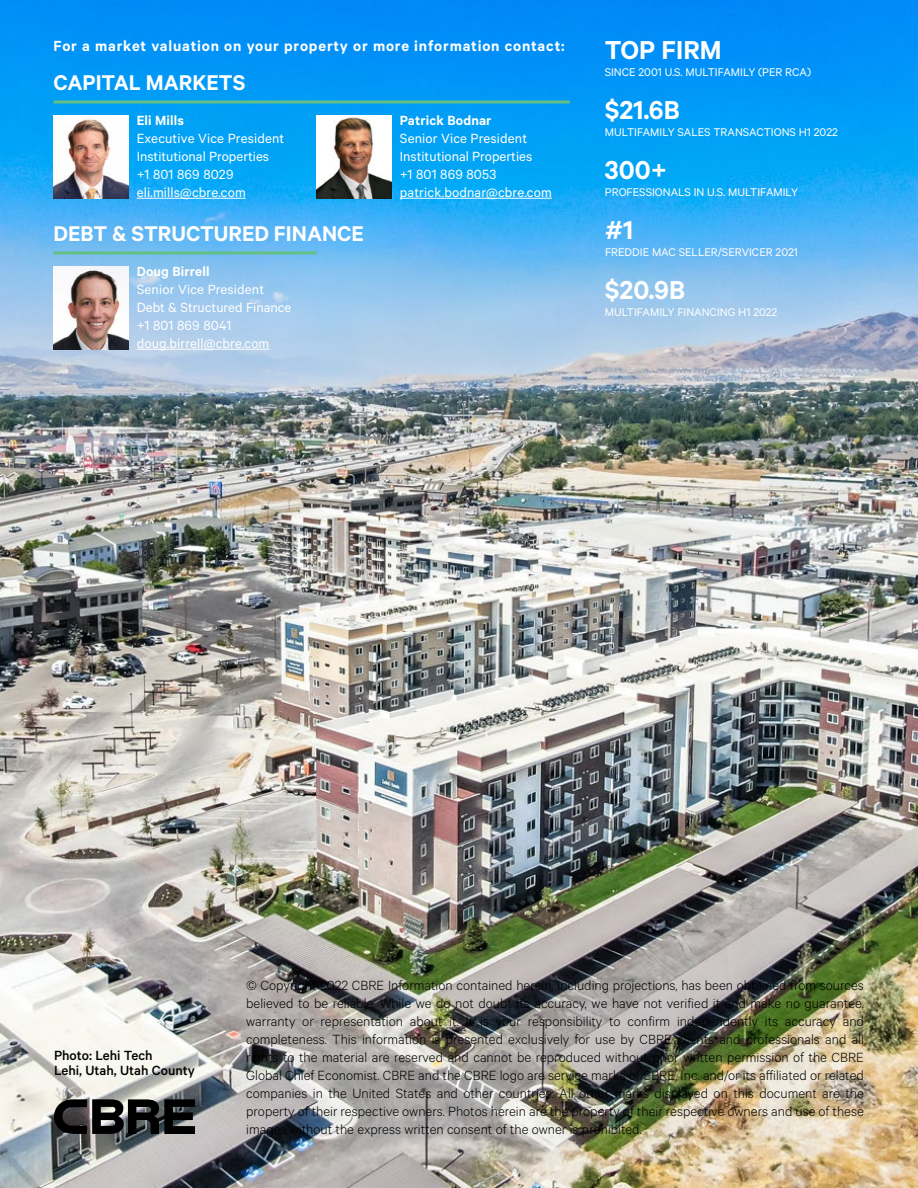
<style>
.page{position:relative;width:918px;height:1188px;background:#fff}
.page>*{position:absolute;margin:0;border:0;box-sizing:border-box;transform-origin:0 0}
.t1{font:600 29.25px "Calibre";color:#fff}
.t2{font:600 24px "Calibre";color:#fff}
.t3{font:600 16.5px "Calibre";letter-spacing:.05em;color:#fff}
.t4{font:300 15px/18px "Calibre";color:#000;text-align:justify}
.t5{font:15px/18px "Calibre";letter-spacing:.01em;color:#fff}
.t6{font:500 15px/15px "Calibre";color:#000}
.t7{font:600 15px "Calibre";letter-spacing:.01em;color:#fff}
.t8{font:12.6px "Calibre";color:#fff}
</style>
<div class="page">
<img style="left:0;top:0;width:918px;height:1188px">
<img style="left:317px;top:115px;width:75px;height:84px">
<hr style="left:400px;top:198px;width:152px;height:1px;background:#fff">
<img style="left:54px;top:115px;width:75px;height:84px">
<hr style="left:137px;top:198px;width:109px;height:1px;background:#fff">
<svg style="left:54px;top:100px;width:516px;height:4px;background:#49b6a0"></svg>
<img style="left:54px;top:266px;width:75px;height:84px">
<hr style="left:137px;top:349px;width:132px;height:1px;background:#fff">
<hr style="left:54px;top:251px;width:262px;height:3px;background:#62c084">
<svg style="left:54px;top:1099px;width:141px;height:35px;background:#2f3030"></svg>
<p class="t3" style="left:54px;top:36px;width:513px">For a market valuation on your property or more information contact:</p>
<h2 class="t2" style="left:54px;top:69px;width:193px">CAPITAL MARKETS</h2>
<p class="t7" style="left:137px;top:112px;width:49px">Eli Mills</p>
<p class="t5" style="left:137px;top:129px;width:149px">Executive Vice President<br>Institutional Properties +1 801 869 8029 eli.mills@cbre.com</p>
<h2 class="t2" style="left:54px;top:220px;width:312px">DEBT &amp; STRUCTURED FINANCE</h2>
<p class="t7" style="left:137px;top:263px;width:74px">Doug Birrell</p>
<p class="t5" style="left:137px;top:280px;width:156px">Senior Vice President<br>Debt &amp; Structured Finance +1 801 869 8041 doug.birrell@cbre.com</p>
<p class="t7" style="left:400px;top:112px;width:93px">Patrick Bodnar</p>
<p class="t5" style="left:400px;top:129px;width:153px">Senior Vice President<br>Institutional Properties<br>+1 801 869 8053 patrick.bodnar@cbre.com</p>
<h1 class="t1" style="left:605px;top:33px;width:118px">TOP FIRM</h1>
<p class="t8" style="left:605px;top:65px;width:208px">SINCE 2001 U.S. MULTIFAMILY (PER RCA)</p>
<h1 class="t1" style="left:605px;top:93px;width:77px">$21.6B</h1>
<p class="t8" style="left:605px;top:125px;width:235px">MULTIFAMILY SALES TRANSACTIONS H1 2022</p>
<h1 class="t1" style="left:605px;top:152px;width:64px">300+</h1>
<p class="t8" style="left:605px;top:185px;width:195px">PROFESSIONALS IN U.S. MULTIFAMILY</p>
<h1 class="t1" style="left:605px;top:212px;width:30px">#1</h1>
<p class="t8" style="left:605px;top:245px;width:194px">FREDDIE MAC SELLER/SERVICER 2021</p>
<h1 class="t1" style="left:605px;top:272px;width:82px">$20.9B</h1>
<p class="t8" style="left:605px;top:305px;width:174px">MULTIFAMILY FINANCING H1 2022</p>
<p class="t6" style="left:54px;top:1047px;width:142px">Photo: Lehi Tech<br>Lehi, Utah, Utah County</p>
<p class="t4" style="left:246px;top:976px;width:619px">© Copyright 2022 CBRE Information contained herein, including projections, has been obtained from sources believed to be reliable. While we do not doubt its accuracy, we have not verified it and make no guarantee, warranty or representation about it. It is your responsibility to confirm independently its accuracy and completeness. This information is presented exclusively for use by CBRE clients and professionals and all rights to the material are reserved and cannot be reproduced without prior written permission of the CBRE Global Chief Economist. CBRE and the CBRE logo are service marks of CBRE, Inc. and/or its affiliated or related companies in the United States and other countries. All other marks displayed on this document are the property of their respective owners. Photos herein are the property of their respective owners and use of these images without the express written consent of the owner is prohibited.</p>
</div>
